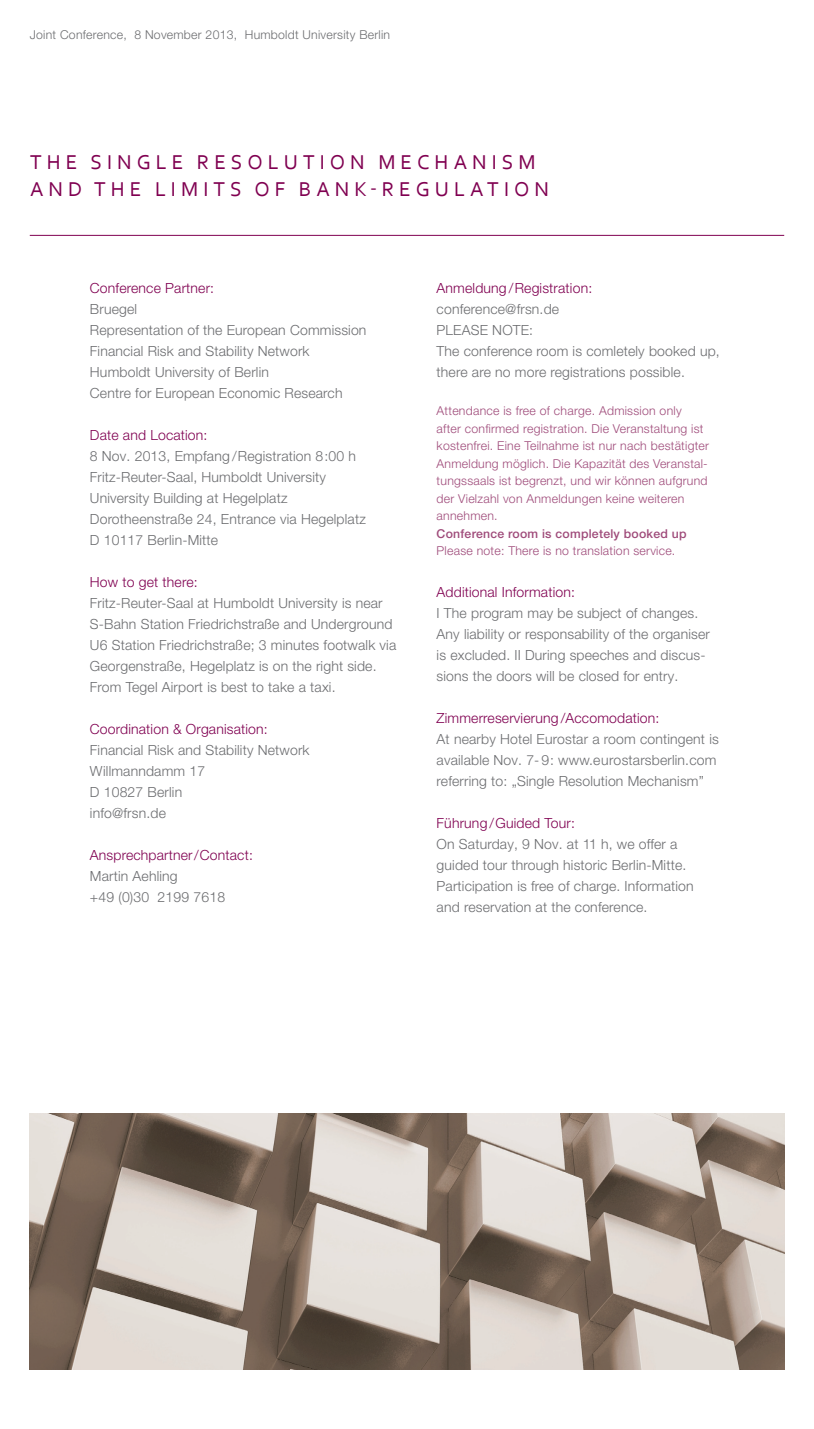
<style>
.page{position:relative;width:814px;height:1429px;background:#fff}
.page>*{position:absolute;margin:0;border:0;box-sizing:border-box;transform-origin:0 0}
.t1{font:21px/26.2px "Corbel";letter-spacing:.24em;color:#800051}
.t2{font:300 14px/21px "Helvetica Neue LT Pro";letter-spacing:.01em;color:#6c6d70}
.t3{font:300 14px "Helvetica Neue LT Pro";letter-spacing:.01em;color:#800051}
.t4{font:300 12.25px/17.5px "Helvetica Neue LT Pro";letter-spacing:.02em;color:#9f4b7a}
.t5{font:300 12.25px "Helvetica Neue LT Pro";letter-spacing:.02em;color:#6c6d70}
.t6{font:500 12.25px "Helvetica Neue LT Pro";letter-spacing:.02em;color:#9f4b7a}
</style>
<div class="page">
<hr style="left:30px;top:235px;width:754px;height:1px;background:#800051">
<img style="left:30px;top:1113px;width:754px;height:256px">
<p class="t5" style="left:30px;top:27px;width:362px">Joint Conference, 8 November 2013, Humboldt University Berlin</p>
<h1 class="t1" style="left:30px;top:149px;width:520px;text-indent:348px">MECHANISM<br>AND THE LIMITS OF BANK-REGUL ATION</h1>
<h1 class="t1" style="left:30px;top:149px;width:32px">THE</h1>
<h1 class="t1" style="left:90px;top:149px;width:33px">SINGLE</h1>
<h1 class="t1" style="left:197px;top:149px;width:34px">RESOL</h1>
<h1 class="t1" style="left:284px;top:149px;width:36px">UTION</h1>
<p class="t3" style="left:90px;top:279px;width:126px">Conference Partner:</p>
<p class="t2" style="left:90px;top:298px;width:278px">Bruegel<br>Representation of the European Commission<br>Financial Risk and Stability Network<br>Humboldt University of Berlin<br>Centre for European Economic Research</p>
<p class="t3" style="left:90px;top:426px;width:119px">Date and Location:</p>
<p class="t2" style="left:90px;top:445px;width:277px">8 Nov. 2013, Empfang /Registration 8:00 h Fritz-Reuter-Saal, Humboldt University University Building at Hegelplatz Dorotheenstraße 24, Entrance via Hegelplatz D 10117 Berlin-Mitte</p>
<p class="t3" style="left:90px;top:573px;width:109px">How to get there:</p>
<p class="t2" style="left:90px;top:592px;width:308px">Fritz-Reuter-Saal at Humboldt University is near S-Bahn Station Friedrichstraße and Underground U6 Station Friedrichstraße; 3 minutes footwalk via Georgenstraße, Hegelplatz is on the right side.<br>From Tegel Airport is best to take a taxi.</p>
<p class="t3" style="left:90px;top:720px;width:179px">Coordination &amp; Organisation:</p>
<p class="t2" style="left:90px;top:739px;width:221px">Financial Risk and Stability Network<br>Willmanndamm 17<br>D 10827 Berlin<br>info@frsn.de</p>
<p class="t3" style="left:90px;top:846px;width:164px">Ansprechpartner/Contact:</p>
<p class="t2" style="left:90px;top:865px;width:137px">Martin Aehling<br>+49 (0)30 2199 7618</p>
<p class="t3" style="left:436px;top:279px;width:157px">Anmeldung /Registration:</p>
<p class="t2" style="left:436px;top:298px;width:285px">conference@frsn.de<br>PLEASE NOTE:<br>The conference room is comletely booked up, there are no more registrations possible.</p>
<p class="t4" style="left:436px;top:402px;width:274px">Attendance is free of charge. Admission only after confirmed registration. Die Veranstaltung ist kostenfrei. Eine Teilnahme ist nur nach bestätigter Anmeldung möglich. Die Kapazität des Veranstal&shy;tungssaals ist begrenzt, und wir können aufgrund der Vielzahl von Anmeldungen keine weiteren annehmen.</p>
<p class="t6" style="left:436px;top:526px;width:251px">Conference room is completely booked up</p>
<p class="t4" style="left:436px;top:542px;width:240px">Please note: There is no translation service.</p>
<p class="t3" style="left:436px;top:584px;width:140px">Additional Information:</p>
<p class="t2" style="left:436px;top:602px;width:275px">I The program may be subject of changes.<br>Any liability or responsability of the organiser is excluded. II During speeches and discus&shy;sions the doors will be closed for entry.</p>
<p class="t3" style="left:436px;top:710px;width:224px">Zimmerreservierung /Accomodation:</p>
<p class="t2" style="left:436px;top:728px;width:284px">At nearby Hotel Eurostar a room contingent is available Nov. 7-9: www.eurostarsberlin.com referring to: „Single Resolution Mechanism”</p>
<p class="t3" style="left:436px;top:815px;width:140px">Führung /Guided Tour:</p>
<p class="t2" style="left:436px;top:833px;width:258px">On Saturday, 9 Nov. at 11 h, we offer a guided tour through historic Berlin-Mitte.<br>Participation is free of charge. Information and reservation at the conference.</p>
</div>
